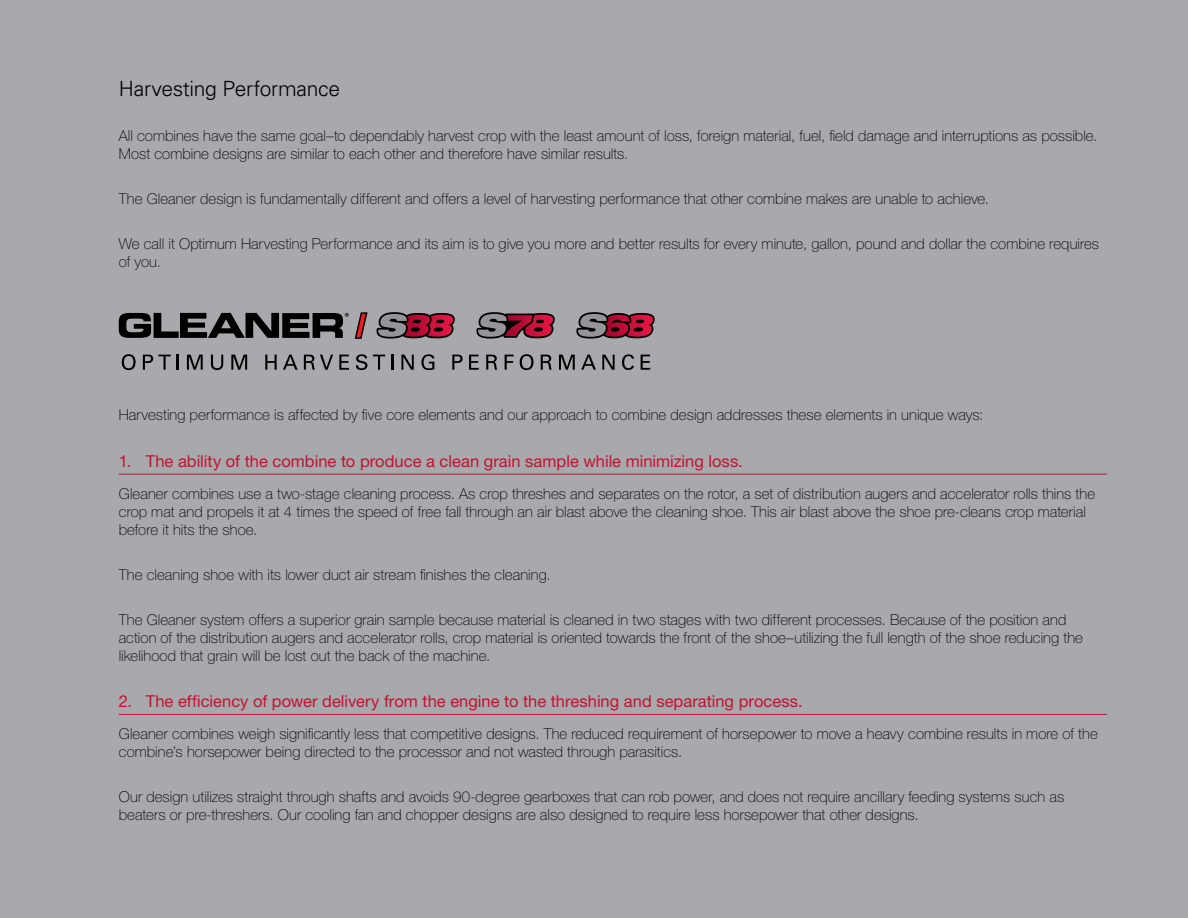
<style>
.page{position:relative;width:1188px;height:918px;background:#a7a9ac}
.page>*{position:absolute;margin:0;border:0;box-sizing:border-box;transform-origin:0 0}
.t1{font:300 21px "Univers LT Std";letter-spacing:-.015em;color:#000}
.t2{font:16.5px "Helvetica Neue LT Std";color:#c41230}
.t3{font:100 15px/18px "Helvetica Neue LT Std";letter-spacing:.005em;color:#000}
</style>
<div class="page">
<hr style="left:119px;top:474px;width:988px;height:1px;background:#c41230">
<hr style="left:119px;top:714px;width:988px;height:1px;background:#c41230">
<svg style="left:119px;top:313px;width:230px;height:25px"></svg>
<svg style="left:355px;top:312px;width:13px;height:27px"></svg>
<svg style="left:376px;top:312px;width:79px;height:27px;background:#7e3e4e"></svg>
<svg style="left:476px;top:312px;width:79px;height:27px;background:#7b404f"></svg>
<svg style="left:576px;top:312px;width:79px;height:27px;background:#7e3e4e"></svg>
<svg style="left:122px;top:354px;width:14px;height:16px"></svg>
<svg style="left:143px;top:355px;width:28px;height:15px"></svg>
<svg style="left:177px;top:355px;width:2px;height:15px"></svg>
<svg style="left:187px;top:355px;width:16px;height:15px"></svg>
<svg style="left:211px;top:355px;width:12px;height:15px"></svg>
<svg style="left:231px;top:355px;width:16px;height:15px"></svg>
<svg style="left:265px;top:355px;width:12px;height:15px"></svg>
<svg style="left:283px;top:355px;width:15px;height:15px"></svg>
<svg style="left:304px;top:355px;width:29px;height:15px"></svg>
<svg style="left:339px;top:355px;width:10px;height:15px"></svg>
<svg style="left:356px;top:354px;width:11px;height:16px"></svg>
<svg style="left:373px;top:355px;width:12px;height:15px"></svg>
<svg style="left:391px;top:355px;width:2px;height:15px"></svg>
<svg style="left:401px;top:355px;width:13px;height:15px"></svg>
<svg style="left:421px;top:354px;width:13px;height:16px"></svg>
<svg style="left:452px;top:355px;width:11px;height:15px"></svg>
<svg style="left:469px;top:355px;width:10px;height:15px"></svg>
<svg style="left:486px;top:355px;width:11px;height:15px"></svg>
<svg style="left:505px;top:355px;width:9px;height:15px"></svg>
<svg style="left:520px;top:354px;width:13px;height:16px"></svg>
<svg style="left:541px;top:355px;width:11px;height:15px"></svg>
<svg style="left:559px;top:355px;width:16px;height:15px"></svg>
<svg style="left:581px;top:355px;width:15px;height:15px"></svg>
<svg style="left:602px;top:355px;width:13px;height:15px"></svg>
<svg style="left:622px;top:354px;width:12px;height:16px"></svg>
<svg style="left:641px;top:355px;width:9px;height:15px"></svg>
<h1 class="t1" style="left:119px;top:76px;width:223px">Harvesting Performance</h1>
<p class="t3" style="left:119px;top:127px;width:980px">All combines have the same goal–to dependably harvest crop with the least amount of loss, foreign material, fuel, field damage and interruptions as possible.<br>Most combine designs are similar to each other and therefore have similar results.</p>
<p class="t3" style="left:119px;top:190px;width:872px">The Gleaner design is fundamentally different and offers a level of harvesting performance that other combine makes are unable to achieve.</p>
<p class="t3" style="left:119px;top:235px;width:982px">We call it Optimum Harvesting Performance and its aim is to give you more and better results for every minute, gallon, pound and dollar the combine requires of you.</p>
<p class="t3" style="left:119px;top:406px;width:866px">Harvesting performance is affected by five core elements and our approach to combine design addresses these elements in unique ways:</p>
<p class="t2" style="left:119px;top:451px;width:626px">1. The ability of the combine to produce a clean grain sample while minimizing loss.</p>
<p class="t3" style="left:119px;top:484px;width:978px">Gleaner combines use a two-stage cleaning process. As crop threshes and separates on the rotor, a set of distribution augers and accelerator rolls thins the crop mat and propels it at 4 times the speed of free fall through an air blast above the cleaning shoe. This air blast above the shoe pre-cleans crop material before it hits the shoe.</p>
<p class="t3" style="left:119px;top:565px;width:433px">The cleaning shoe with its lower duct air stream finishes the cleaning.</p>
<p class="t3" style="left:119px;top:610px;width:966px">The Gleaner system offers a superior grain sample because material is cleaned in two stages with two different processes. Because of the position and action of the distribution augers and accelerator rolls, crop material is oriented towards the front of the shoe–utilizing the full length of the shoe reducing the likelihood that grain will be lost out the back of the machine.</p>
<p class="t2" style="left:119px;top:692px;width:685px">2. The efficiency of power delivery from the engine to the threshing and separating process.</p>
<p class="t3" style="left:119px;top:724px;width:981px">Gleaner combines weigh significantly less that competitive designs. The reduced requirement of horsepower to move a heavy combine results in more of the combine’s horsepower being directed to the processor and not wasted through parasitics.</p>
<p class="t3" style="left:119px;top:787px;width:947px">Our design utilizes straight through shafts and avoids 90-degree gearboxes that can rob power, and does not require ancillary feeding systems such as beaters or pre-threshers. Our cooling fan and chopper designs are also designed to require less horsepower that other designs.</p>
</div>
